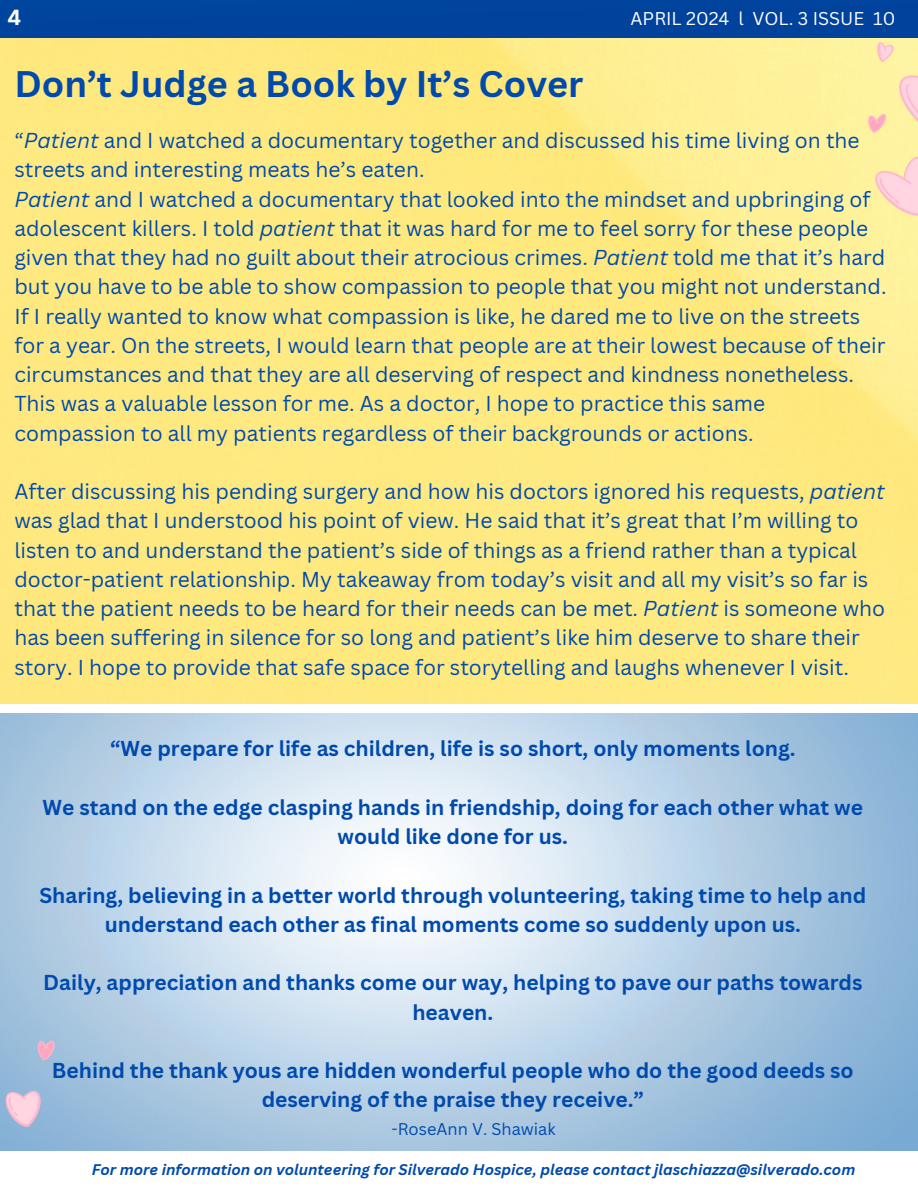
<style>
.page{position:relative;width:918px;height:1188px;background:#fff}
.page>*{position:absolute;margin:0;border:0;box-sizing:border-box;transform-origin:0 0}
.t1{font:700 36px "Canva Sans";color:#004aad}
.t2{font:21px/29.2px "Canva Sans";color:#004aad}
.t3{font:700 21px/29.2px "Canva Sans";color:#004aad;text-align:center}
.t4{font:700 21px "Inter";color:#fff}
.t5{font:18px "Canva Sans";color:#fff}
.t6{font:16.5px "Canva Sans";color:#004aad}
.t7{font:italic 700 15px "Canva Sans";color:#004aad}
.s1{font-style:italic}
</style>
<div class="page">
<div style="left:0;top:0;width:918px;height:39px;background:#00439d"></div>
<img style="left:869px;top:42px;width:49px;height:173px">
<img style="left:0;top:1033px;width:54px;height:118px">
<p class="t4" style="left:7px;top:5px;width:16px">4</p>
<p class="t5" style="left:631px;top:6px;width:266px">APRIL 2024 l VOL. 3 ISSUE 10</p>
<h1 class="t1" style="left:14px;top:58px;width:571px">Don’t Judge a Book by It’s Cover</h1>
<p class="t2" style="left:14px;top:125px;width:874px">“<span class="s1">Patient</span> and I watched a documentary together and discussed his time living on the streets and interesting meats he’s eaten.<br><span class="s1">Patient</span> and I watched a documentary that looked into the mindset and upbringing of adolescent killers. I told <span class="s1">patient</span> that it was hard for me to feel sorry for these people given that they had no guilt about their atrocious crimes. <span class="s1">Patient</span> told me that it’s hard but you have to be able to show compassion to people that you might not understand.<br>If I really wanted to know what compassion is like, he dared me to live on the streets for a year. On the streets, I would learn that people are at their lowest because of their circumstances and that they are all deserving of respect and kindness nonetheless.<br>This was a valuable lesson for me. As a doctor, I hope to practice this same compassion to all my patients regardless of their backgrounds or actions.</p>
<p class="t2" style="left:14px;top:476px;width:872px">After discussing his pending surgery and how his doctors ignored his requests, <span class="s1">patient </span>was glad that I understood his point of view. He said that it’s great that I’m willing to listen to and understand the patient’s side of things as a friend rather than a typical doctor-patient relationship. My takeaway from today’s visit and all my visit’s so far is that the patient needs to be heard for their needs can be met. <span class="s1">Patient</span> is someone who has been suffering in silence for so long and patient’s like him deserve to share their story. I hope to provide that safe space for storytelling and laughs whenever I visit.</p>
<p class="t3" style="left:110px;top:734px;width:687px">“We prepare for life as children, life is so short, only moments long.</p>
<p class="t3" style="left:43px;top:792px;width:822px">We stand on the edge clasping hands in friendship, doing for each other what we would like done for us.</p>
<p class="t3" style="left:39px;top:880px;width:828px">Sharing, believing in a better world through volunteering, taking time to help and understand each other as final moments come so suddenly upon us.</p>
<p class="t3" style="left:43px;top:968px;width:821px">Daily, appreciation and thanks come our way, helping to pave our paths towards heaven.</p>
<p class="t3" style="left:52px;top:1055px;width:803px">Behind the thank yous are hidden wonderful people who do the good deeds so deserving of the praise they receive.”</p>
<p class="t6" style="left:391px;top:1117px;width:166px">-RoseAnn V. Shawiak</p>
<p class="t7" style="left:92px;top:1159px;width:765px">For more information on volunteering for Silverado Hospice, please contact jlaschiazza@silverado.com</p>
</div>
